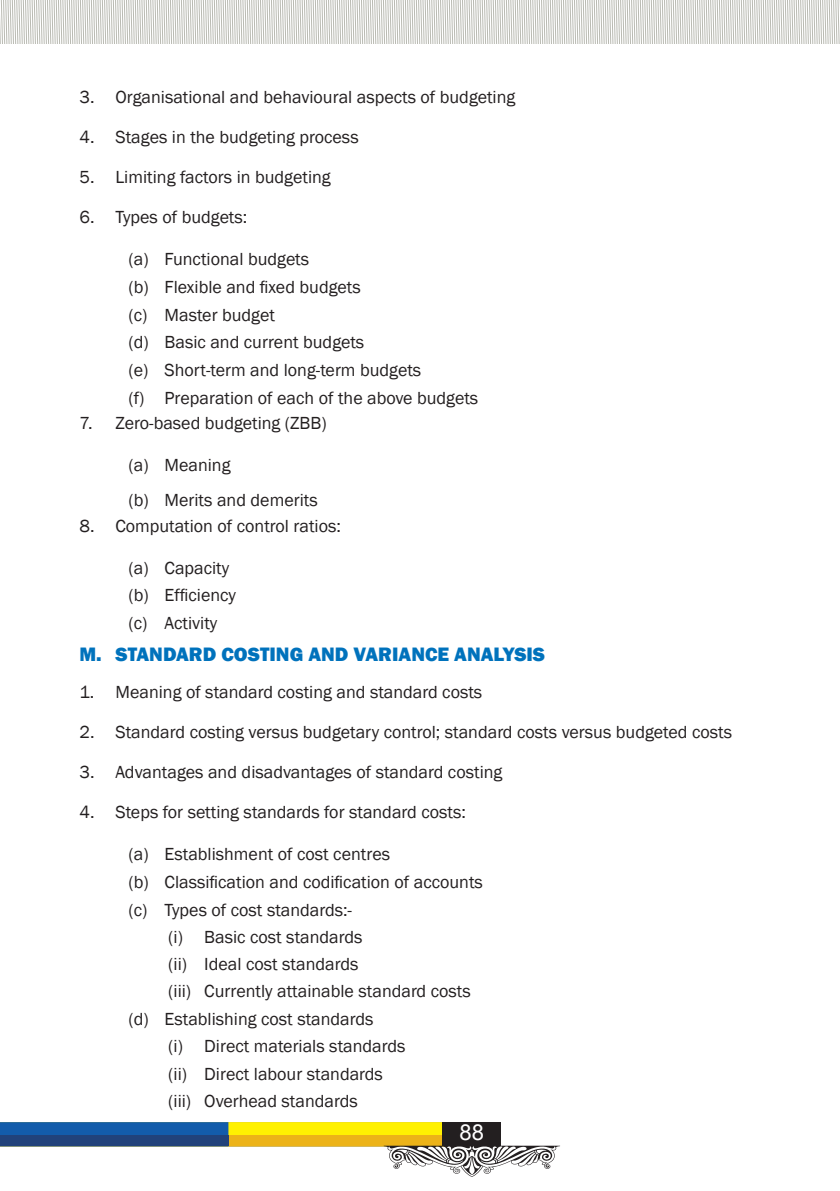
<style>
.page{position:relative;width:840px;height:1191px;background:#fff}
.page>*{position:absolute;margin:0;border:0;box-sizing:border-box;transform-origin:0 0}
.t1{font:22px "Arial";color:#fff}
.t2{font:800 20px "Franklin Gothic";color:#0072bc}
.t3{font:18px/27.6px "Franklin Gothic";color:#231f20}
</style>
<div class="page">
<svg style="left:0;top:0;width:840px;height:43px"></svg>
<svg style="left:0;top:1122px;width:560px;height:54px"></svg>
<p class="t3" style="left:79px;top:84px;width:437px">3. Organisational and behavioural aspects of budgeting</p>
<p class="t3" style="left:79px;top:124px;width:280px">4. Stages in the budgeting process</p>
<p class="t3" style="left:79px;top:164px;width:253px">5. Limiting factors in budgeting</p>
<p class="t3" style="left:79px;top:204px;width:169px">6. Types of budgets:</p>
<p class="t3" style="left:128px;top:246px;width:351px">(a) Functional budgets<br>(b) Flexible and fixed budgets<br>(c) Master budget<br>(d) Basic and current budgets<br>(e) Short-term and long-term budgets<br>(f) Preparation of each of the above budgets</p>
<p class="t3" style="left:79px;top:410px;width:248px">7. Zero-based budgeting (ZBB)</p>
<p class="t3" style="left:128px;top:448px;width:190px;line-height:34.4px">(a) Meaning<br>(b) Merits and demerits</p>
<p class="t3" style="left:79px;top:512px;width:263px">8. Computation of control ratios:</p>
<p class="t3" style="left:128px;top:554px;width:109px">(a) Capacity (b) Efficiency (c) Activity</p>
<p class="t2" style="left:79px;top:641px;width:467px">M. STANDARD COSTING AND VARIANCE ANALYSIS</p>
<p class="t3" style="left:79px;top:678px;width:404px">1. Meaning of standard costing and standard costs</p>
<p class="t3" style="left:79px;top:718px;width:653px">2. Standard costing versus budgetary control; standard costs versus budgeted costs</p>
<p class="t3" style="left:79px;top:758px;width:424px">3. Advantages and disadvantages of standard costing</p>
<p class="t3" style="left:79px;top:798px;width:388px">4. Steps for setting standards for standard costs:</p>
<p class="t3" style="left:128px;top:840px;width:263px">(a) Establishment of cost centres</p>
<p class="t3" style="left:128px;top:868px;width:356px">(b) Classification and codification of accounts</p>
<p class="t3" style="left:128px;top:896px;width:225px">(c) Types of cost standards:-</p>
<p class="t3" style="left:168px;top:923px;width:195px">(i) Basic cost standards</p>
<p class="t3" style="left:168px;top:950px;width:191px">(ii) Ideal cost standards</p>
<p class="t3" style="left:168px;top:978px;width:304px">(iii) Currently attainable standard costs</p>
<p class="t3" style="left:128px;top:1005px;width:246px">(d) Establishing cost standards</p>
<p class="t3" style="left:168px;top:1033px;width:238px">(i) Direct materials standards</p>
<p class="t3" style="left:168px;top:1060px;width:216px">(ii) Direct labour standards</p>
<p class="t3" style="left:168px;top:1087px;width:191px">(iii) Overhead standards</p>
<p class="t1" style="left:459px;top:1118px;width:26px">88</p>
</div>
